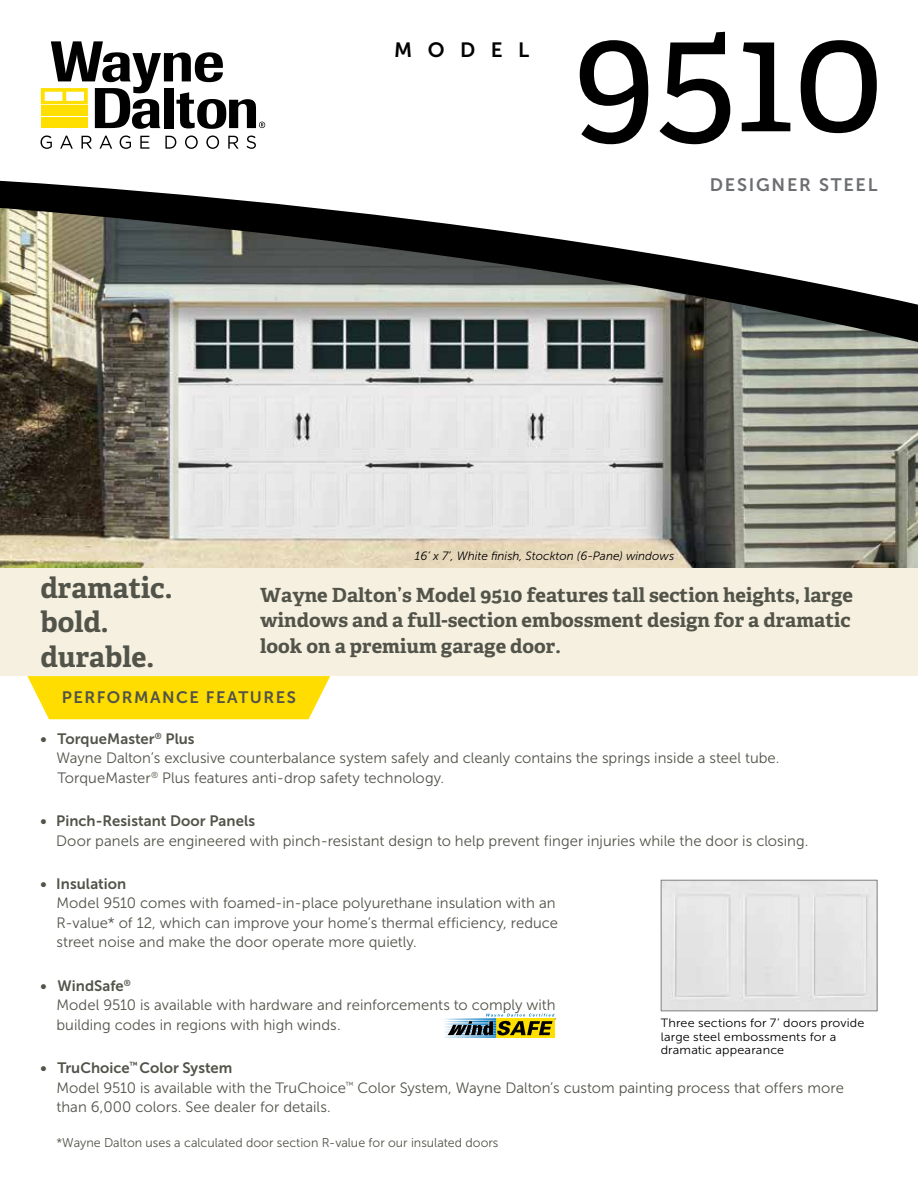
<style>
.page{position:relative;width:918px;height:1188px;background:#fff}
.page>*{position:absolute;margin:0;border:0;box-sizing:border-box;transform-origin:0 0}
.t1{font:156px "Adelle PE";color:#000}
.t2{font:700 28.65px/34px "Adelle PE";color:#525349}
.t3{font:20.7px "Museo Sans 700";letter-spacing:.75em;color:#000}
.t4{font:700 19.5px/25.5px "Adelle PE";color:#525349;text-align:justify}
.t5{font:18px "Museo Sans 700";letter-spacing:.1em;color:#6d6e71}
.t6{font:16.5px "Museo Sans 700";letter-spacing:.09em;color:#525349}
.t7{font:15px/19.5px "Museo Sans 300";letter-spacing:.005em;color:#525349}
.t8{font:15px "Museo Sans 700";letter-spacing:.005em;color:#525349}
.t9{font:12.75px "Museo Sans 300";color:#525349}
.t10{font:12px/13.5px "Museo Sans 300";letter-spacing:.015em;color:#000;scale:1.05 1}
.t11{font:italic 12px "Museo Sans 300";color:#000}
</style>
<div class="page">
<img style="left:0;top:370px;width:918px;height:199px">
<div style="left:0;top:569px;width:918px;height:107px;background:#f5f0e0"></div>
<svg style="left:27px;top:676px;width:303px;height:43px;background:#ffdf12"></svg>
<div style="left:663px;top:882px;width:212px;height:127px;background:#e5e5e5"></div>
<div style="left:661px;top:880px;width:216px;height:131px;border:1px solid #808080"></div>
<svg style="left:40px;top:135px;width:12px;height:14px"></svg>
<svg style="left:60px;top:136px;width:13px;height:13px"></svg>
<svg style="left:82px;top:136px;width:10px;height:13px"></svg>
<svg style="left:100px;top:136px;width:12px;height:13px"></svg>
<svg style="left:120px;top:135px;width:11px;height:14px"></svg>
<svg style="left:140px;top:136px;width:9px;height:13px"></svg>
<svg style="left:165px;top:136px;width:11px;height:13px"></svg>
<svg style="left:185px;top:135px;width:13px;height:14px"></svg>
<svg style="left:206px;top:135px;width:13px;height:14px"></svg>
<svg style="left:228px;top:136px;width:11px;height:13px"></svg>
<svg style="left:247px;top:136px;width:9px;height:13px"></svg>
<svg style="left:41px;top:41px;width:224px;height:88px"></svg>
<svg style="left:444px;top:1014px;width:112px;height:24px"></svg>
<svg style="left:0;top:180px;width:918px;height:190px"></svg>
<h3 class="t3" style="left:394px;top:38px;width:137px">MODEL</h3>
<h1 class="t1" style="left:571px;top:-38px;width:314px">9510</h1>
<p class="t5" style="left:710px;top:175px;width:169px">DESIGNER STEEL</p>
<p class="t11" style="left:415px;top:549px;width:261px">16’ x 7’, White finish, Stockton (6-Pane) windows</p>
<h2 class="t2" style="left:40px;top:570px;width:134px">dramatic. bold. durable.</h2>
<h3 class="t4" style="left:260px;top:581px;width:594px">Wayne Dalton’s Model 9510 features tall section heights, large windows and a full-section embossment design for a dramatic look on a premium garage door.</h3>
<p class="t6" style="left:62px;top:688px;width:236px">PERFORMANCE FEATURES</p>
<p class="t8" style="left:40px;top:730px;width:156px">• TorqueMaster<sup>®</sup> Plus</p>
<p class="t7" style="left:56px;top:748px;width:725px">Wayne Dalton’s exclusive counterbalance system safely and cleanly contains the springs inside a steel tube.<br>TorqueMaster<sup>®</sup> Plus features anti-drop safety technology.</p>
<p class="t8" style="left:40px;top:813px;width:216px">• Pinch-Resistant Door Panels</p>
<p class="t7" style="left:56px;top:831px;width:754px">Door panels are engineered with pinch-resistant design to help prevent finger injuries while the door is closing.</p>
<p class="t8" style="left:40px;top:875px;width:87px">• Insulation</p>
<p class="t7" style="left:56px;top:894px;width:503px">Model 9510 comes with foamed-in-place polyurethane insulation with an<br>R-value* of 12, which can improve your home’s thermal efficiency, reduce street noise and make the door operate more quietly.</p>
<p class="t8" style="left:40px;top:977px;width:92px">• WindSafe<sup>®</sup></p>
<p class="t7" style="left:56px;top:996px;width:501px">Model 9510 is available with hardware and reinforcements to comply with building codes in regions with high winds.</p>
<p class="t8" style="left:40px;top:1060px;width:193px">• TruChoice<sup>™</sup> Color System</p>
<p class="t7" style="left:56px;top:1078px;width:789px">Model 9510 is available with the TruChoice<sup>™</sup> Color System, Wayne Dalton’s custom painting process that offers more than 6,000 colors. See dealer for details.</p>
<p class="t10" style="left:661px;top:1017px;width:195px">Three sections for 7’ doors provide large steel embossments for a dramatic appearance</p>
<p class="t9" style="left:56px;top:1136px;width:444px">*Wayne Dalton uses a calculated door section R-value for our insulated doors</p>
</div>
